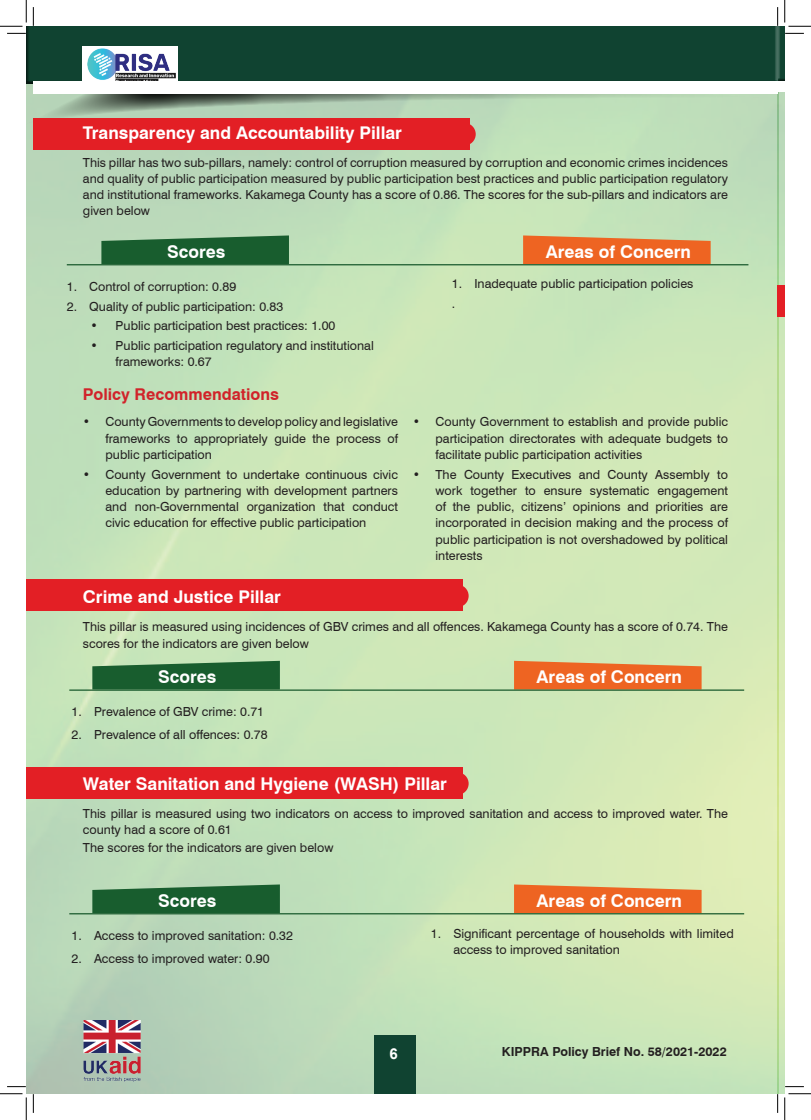
<style>
.page{position:relative;width:811px;height:1120px;background:#fff}
.page>*{position:absolute;margin:0;border:0;box-sizing:border-box;transform-origin:0 0}
.t1{font:700 17.5px "Swiss 721 BT";color:#fff}
.t2{font:700 16.25px "Swiss 721 BT";color:#d1232a}
.t3{font:700 15px "Arial";color:#fff}
.t4{font:12.5px/16.2px "Swiss 721 BT";color:#231f20}
.t5{font:700 12.5px "Swiss 721 BT";color:#231f20}
</style>
<div class="page">
<img style="left:26px;top:128px;width:759px;height:965px">
<div style="left:777px;top:26px;width:8px;height:58px;background:#231f20;opacity:.75"></div>
<svg style="left:26px;top:85px;width:752px;height:44px;background:#aac7aa"></svg>
<div style="left:26px;top:26px;width:752px;height:59px;background:#104331"></div>
<div style="left:33px;top:83px;width:744px;height:11px;background:#fff"></div>
<div style="left:374px;top:1034px;width:41px;height:59px;background:#104331"></div>
<img style="left:83px;top:1019px;width:58px;height:66px">
<div style="left:83px;top:46px;width:95px;height:41px;background:#fff"></div>
<img style="left:87px;top:48px;width:89px;height:33px">
<svg style="left:777px;top:57px;width:8px;height:71px"></svg>
<div style="left:777px;top:82px;width:8px;height:10px;background:#fff"></div>
<div style="left:33px;top:82px;width:744px;height:10px;background:#fff"></div>
<div style="left:26px;top:579px;width:436px;height:31px;background:#e31f25"></div>
<div style="left:447px;top:584px;width:22px;height:23px;background:#e31f25;border-radius:50%"></div>
<div style="left:26px;top:767px;width:436px;height:31px;background:#e31f25"></div>
<div style="left:447px;top:772px;width:22px;height:22px;background:#e31f25;border-radius:50%"></div>
<div style="left:777px;top:285px;width:8px;height:31px;background:#e31f25"></div>
<div style="left:33px;top:118px;width:436px;height:31px;background:#e31f25"></div>
<div style="left:454px;top:123px;width:22px;height:22px;background:#e31f25;border-radius:50%"></div>
<svg style="left:101px;top:235px;width:188px;height:29px;background:#2a6b3d"></svg>
<svg style="left:523px;top:235px;width:187px;height:29px;background:#e97132"></svg>
<hr style="left:67px;top:264px;width:681px;height:1px;background:#195a2d">
<svg style="left:92px;top:660px;width:188px;height:29px;background:#2e6e3f"></svg>
<svg style="left:514px;top:660px;width:187px;height:29px;background:#ea7434"></svg>
<hr style="left:69px;top:689px;width:675px;height:1px;background:#195a2d">
<svg style="left:92px;top:884px;width:188px;height:28px;background:#2b6b3e"></svg>
<svg style="left:514px;top:884px;width:187px;height:28px;background:#eb7333"></svg>
<hr style="left:69px;top:912px;width:675px;height:2px;background:#195a2d">
<svg style="left:7px;top:33px;width:19px;height:1px"></svg>
<svg style="left:785px;top:33px;width:19px;height:1px"></svg>
<svg style="left:33px;top:7px;width:1px;height:19px"></svg>
<svg style="left:33px;top:1093px;width:1px;height:19px"></svg>
<svg style="left:777px;top:7px;width:1px;height:19px"></svg>
<svg style="left:777px;top:1093px;width:1px;height:19px"></svg>
<svg style="left:0;top:0;width:27px;height:27px"></svg>
<svg style="left:0;top:1093px;width:27px;height:26px"></svg>
<svg style="left:784px;top:0;width:27px;height:27px"></svg>
<svg style="left:784px;top:1093px;width:27px;height:26px"></svg>
<h1 class="t1" style="left:83px;top:122px;width:320px">Transparency and Accountability Pillar</h1>
<p class="t4" style="left:83px;top:153px;width:646px;text-align:justify">This pillar has two sub-pillars, namely: control of corruption measured by corruption and economic crimes incidences and quality of public participation measured by public participation best practices and public participation regulatory and institutional frameworks. Kakamega County has a score of 0.86. The scores for the sub-pillars and indicators are given below</p>
<h1 class="t1" style="left:167px;top:241px;width:60px">Scores</h1>
<h1 class="t1" style="left:546px;top:241px;width:147px">Areas of Concern</h1>
<p class="t4" style="left:452px;top:273px;width:243px;line-height:19.8px">1. Inadequate public participation policies .</p>
<p class="t4" style="left:67px;top:277px;width:171px">1. Control of corruption: 0.89</p>
<p class="t4" style="left:67px;top:297px;width:218px">2. Quality of public participation: 0.83</p>
<p class="t4" style="left:91px;top:317px;width:246px">• Public participation best practices: 1.00</p>
<p class="t4" style="left:116px;top:337px;width:260px;text-indent:-25px">• Public participation regulatory and institutional frameworks: 0.67</p>
<h2 class="t2" style="left:83px;top:384px;width:197px">Policy Recommendations</h2>
<p class="t4" style="left:105px;top:413px;width:294px;text-align:justify;text-indent:-22px">• County Governments to develop policy and legislative frameworks to appropriately guide the process of public participation</p>
<p class="t4" style="left:105px;top:465px;width:294px;text-align:justify;text-indent:-22px">• County Government to undertake continuous civic education by partnering with development partners and non-Governmental organization that conduct civic education for effective public participation</p>
<p class="t4" style="left:435px;top:413px;width:294px;text-align:justify;text-indent:-22px">• County Government to establish and provide public participation directorates with adequate budgets to facilitate public participation activities</p>
<p class="t4" style="left:435px;top:465px;width:294px;text-align:justify;text-indent:-22px">• The County Executives and County Assembly to work together to ensure systematic engagement of the public, citizens’ opinions and priorities are incorporated in decision making and the process of public participation is not overshadowed by political interests</p>
<h1 class="t1" style="left:83px;top:586px;width:200px">Crime and Justice Pillar</h1>
<p class="t4" style="left:83px;top:618px;width:646px">This pillar is measured using incidences of GBV crimes and all offences. Kakamega County has a score of 0.74. The scores for the indicators are given below</p>
<h1 class="t1" style="left:158px;top:666px;width:60px">Scores</h1>
<h1 class="t1" style="left:536px;top:666px;width:147px">Areas of Concern</h1>
<p class="t4" style="left:71px;top:702px;width:194px">1. Prevalence of GBV crime: 0.71</p>
<p class="t4" style="left:71px;top:726px;width:198px">2. Prevalence of all offences: 0.78</p>
<h1 class="t1" style="left:83px;top:772px;width:365px">Water Sanitation and Hygiene (WASH) Pillar</h1>
<p class="t4" style="left:83px;top:804px;width:646px">This pillar is measured using two indicators on access to improved sanitation and access to improved water. The county had a score of 0.61</p>
<p class="t4" style="left:83px;top:839px;width:252px">The scores for the indicators are given below</p>
<h1 class="t1" style="left:158px;top:889px;width:60px">Scores</h1>
<h1 class="t1" style="left:536px;top:889px;width:147px">Areas of Concern</h1>
<p class="t4" style="left:453px;top:924px;width:282px;text-indent:-22px">1. Significant percentage of households with limited access to improved sanitation</p>
<p class="t4" style="left:71px;top:926px;width:223px">1. Access to improved sanitation: 0.32</p>
<p class="t4" style="left:71px;top:949px;width:200px">2. Access to improved water: 0.90</p>
<p class="t3" style="left:389px;top:1043px;width:10px">6</p>
<p class="t5" style="left:502px;top:1043px;width:226px">KIPPRA Policy Brief No. 58/2021-2022</p>
</div>
